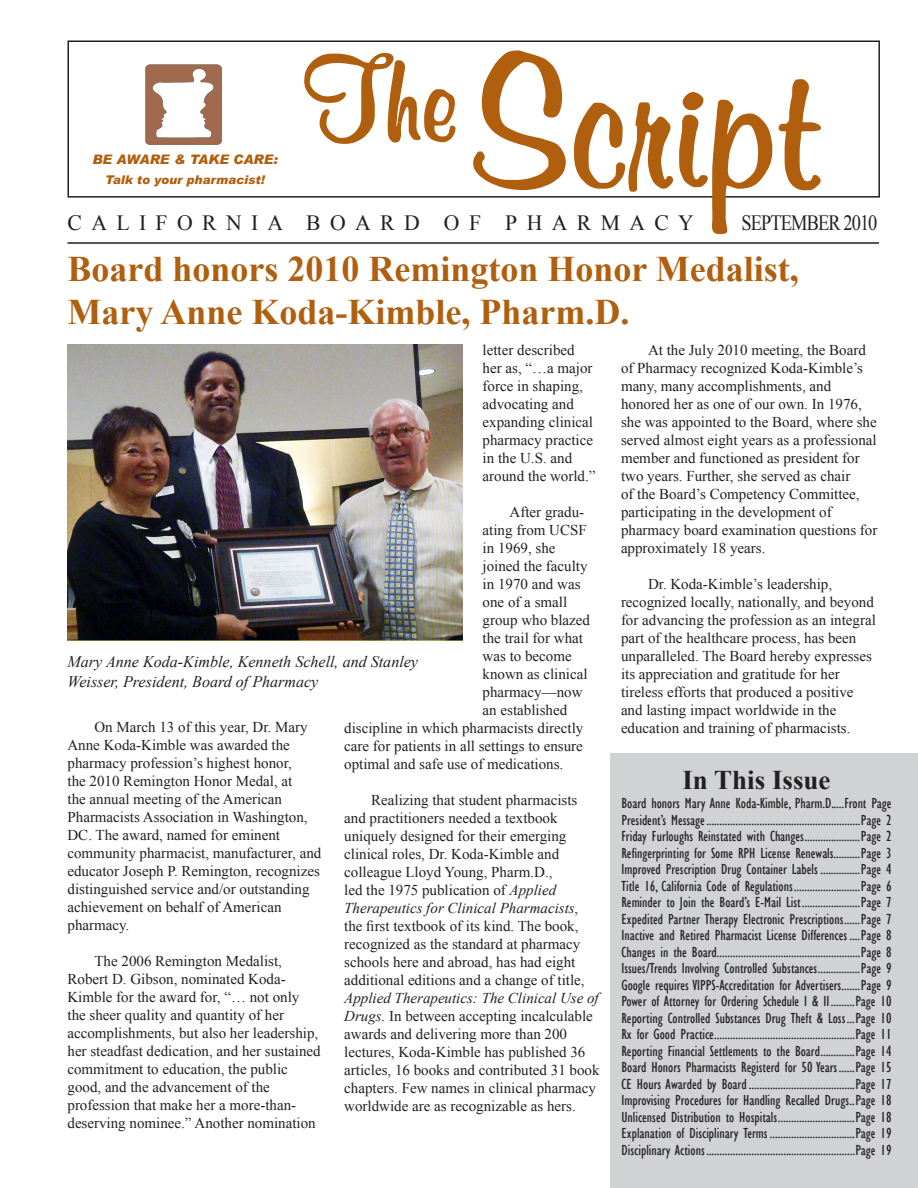
<style>
.page{position:relative;width:918px;height:1188px;background:#fff}
.page>*{position:absolute;margin:0;border:0;box-sizing:border-box;transform-origin:0 0}
.t1{font:700 36px/43.2px "Times New Roman";color:#b05f0f}
.t2{font:700 27px "Times New Roman";color:#231f20}
.t3{font:21.75px "Times New Roman";letter-spacing:.43em;color:#231f20}
.t4{font:21.75px "Times New Roman";letter-spacing:-.05em;color:#231f20;scale:.85 1}
.t5{font:italic 16.05px/19.4px "Times New Roman";color:#231f20}
.t6{font:15px/18px "Times New Roman";color:#231f20}
.t7{font:condensed 15px/16.5px "Gill Sans";color:#231f20}
.t8{font:italic 900 13.2px "Arial";color:#b05f0f}
.t9{font:italic 900 12px "Arial";color:#b05f0f}
.s1{font-style:italic}
</style>
<div class="page">
<div style="left:68px;top:40px;width:812px;height:158px;border:2px solid #231f20"></div>
<hr style="left:68px;top:242px;width:811px;height:2px;background:#231f20">
<svg style="left:778px;top:79px;width:43px;height:112px"></svg>
<svg style="left:574px;top:92px;width:198px;height:142px"></svg>
<svg style="left:473px;top:50px;width:93px;height:140px"></svg>
<svg style="left:304px;top:53px;width:152px;height:91px"></svg>
<div style="left:610px;top:754px;width:308px;height:434px;background:#d1d2d4"></div>
<img style="left:146px;top:65px;width:76px;height:80px">
<img style="left:68px;top:344px;width:394px;height:297px">
<p class="t8" style="left:92px;top:152px;width:187px">BE AWARE &amp; TAKE CARE:</p>
<p class="t9" style="left:105px;top:172px;width:161px">Talk to your pharmacist!</p>
<p class="t3" style="left:68px;top:208px;width:628px">CALIFORNIA BOARD OF PHARMACY</p>
<p class="t4" style="left:742px;top:208px;width:161px">SEPTEMBER 2010</p>
<p class="t1" style="left:68px;top:246px;width:733px">Board honors 2010 Remington Honor Medalist,<br>Mary Anne Koda-Kimble, Pharm.D.</p>
<p class="t6" style="left:483px;top:340px;width:114px">letter described her as, “…a major force in shaping, advocating and expanding clinical pharmacy practice in the U.S. and around the world.”</p>
<p class="t6" style="left:510px;top:502px;width:76px">After gradu-</p>
<p class="t6" style="left:483px;top:520px;width:106px">ating from UCSF</p>
<p class="t6" style="left:483px;top:538px;width:74px">in 1969, she</p>
<p class="t6" style="left:483px;top:556px;width:106px">joined the faculty</p>
<p class="t6" style="left:483px;top:574px;width:99px">in 1970 and was</p>
<p class="t6" style="left:483px;top:592px;width:86px">one of a small</p>
<p class="t6" style="left:483px;top:610px;width:109px">group who blazed</p>
<p class="t6" style="left:483px;top:628px;width:102px">the trail for what</p>
<p class="t6" style="left:483px;top:646px;width:91px">was to become</p>
<p class="t6" style="left:483px;top:664px;width:106px">known as clinical</p>
<p class="t6" style="left:483px;top:682px;width:101px">pharmacy—now</p>
<p class="t6" style="left:483px;top:700px;width:86px">an established</p>
<p class="t6" style="left:344px;top:718px;width:241px">discipline in which pharmacists directly</p>
<p class="t6" style="left:344px;top:736px;width:240px">care for patients in all settings to ensure</p>
<p class="t6" style="left:344px;top:754px;width:221px">optimal and safe use of medications.</p>
<p class="t6" style="left:344px;top:790px;width:257px;text-indent:27px">Realizing that student pharmacists and practitioners needed a textbook uniquely designed for their emerging clinical roles, Dr. Koda-Kimble and colleague Lloyd Young, Pharm.D.,<br>led the 1975 publication of <span class="s1">Applied Therapeutics for Clinical Pharmacists</span>, the first textbook of its kind. The book, recognized as the standard at pharmacy schools here and abroad, has had eight additional editions and a change of title, <span class="s1">Applied Therapeutics: The Clinical Use of Drugs.</span> In between accepting incalculable awards and delivering more than 200 lectures, Koda-Kimble has published 36 articles, 16 books and contributed 31 book chapters. Few names in clinical pharmacy worldwide are as recognizable as hers.</p>
<p class="t5" style="left:68px;top:652px;width:352px">Mary Anne Koda-Kimble, Kenneth Schell, and Stanley<br>Weisser, President, Board of Pharmacy</p>
<p class="t6" style="left:68px;top:718px;width:255px;text-indent:27px">On March 13 of this year, Dr. Mary Anne Koda-Kimble was awarded the pharmacy profession’s highest honor,<br>the 2010 Remington Honor Medal, at<br>the annual meeting of the American Pharmacists Association in Washington, DC. The award, named for eminent community pharmacist, manufacturer, and educator Joseph P. Remington, recognizes distinguished service and/or outstanding achievement on behalf of American pharmacy.</p>
<p class="t6" style="left:68px;top:952px;width:255px;text-indent:27px">The 2006 Remington Medalist, Robert D. Gibson, nominated Koda-Kimble for the award for, “… not only the sheer quality and quantity of her accomplishments, but also her leadership, her steadfast dedication, and her sustained commitment to education, the public good, and the advancement of the profession that make her a more-than&shy;deserving nominee.” Another nomination</p>
<p class="t6" style="left:621px;top:340px;width:258px;text-indent:27px">At the July 2010 meeting, the Board of Pharmacy recognized Koda-Kimble’s many, many accomplishments, and honored her as one of our own. In 1976, she was appointed to the Board, where she served almost eight years as a professional member and functioned as president for two years. Further, she served as chair<br>of the Board’s Competency Committee, participating in the development of pharmacy board examination questions for approximately 18 years.</p>
<p class="t6" style="left:621px;top:574px;width:256px;text-indent:27px">Dr. Koda-Kimble’s leadership, recognized locally, nationally, and beyond for advancing the profession as an integral part of the healthcare process, has been unparalleled. The Board hereby expresses its appreciation and gratitude for her tireless efforts that produced a positive and lasting impact worldwide in the education and training of pharmacists.</p>
<p class="t2" style="left:682px;top:761px;width:150px">In This Issue</p>
<p class="t7" style="left:622px;top:795px;width:271px">Board honors Mary Anne Koda-Kimble, Pharm.D.....Front Page</p>
<p class="t7" style="left:622px;top:812px;width:271px">President’s Message..........................................................Page 2<br>Friday Furloughs Reinstated with Changes.....................Page 2</p>
<p class="t7" style="left:622px;top:845px;width:271px">Refingerprinting for Some RPH License Renewals..........Page 3<br>Improved Prescription Drug Container Labels ...............Page 4</p>
<p class="t7" style="left:622px;top:878px;width:271px">Title 16, California Code of Regulations.........................Page 6</p>
<p class="t7" style="left:622px;top:894px;width:271px">Reminder to Join the Board’s E-Mail List......................Page 7</p>
<p class="t7" style="left:622px;top:911px;width:271px">Expedited Partner Therapy Electronic Prescriptions......Page 7<br>Inactive and Retired Pharmacist License Differences ....Page 8</p>
<p class="t7" style="left:622px;top:944px;width:271px">Changes in the Board......................................................Page 8</p>
<p class="t7" style="left:622px;top:960px;width:271px">Issues/Trends Involving Controlled Substances................Page 9</p>
<p class="t7" style="left:622px;top:977px;width:271px">Google requires VIPPS-Accreditation for Advertisers.......Page 9</p>
<p class="t7" style="left:622px;top:993px;width:271px">Power of Attorney for Ordering Schedule I &amp; II.........Page 10</p>
<p class="t7" style="left:622px;top:1010px;width:271px">Reporting Controlled Substances Drug Theft &amp; Loss...Page 10</p>
<p class="t7" style="left:622px;top:1026px;width:271px">Rx for Good Practice.....................................................Page 11</p>
<p class="t7" style="left:622px;top:1043px;width:271px">Reporting Financial Settlements to the Board.............Page 14</p>
<p class="t7" style="left:622px;top:1059px;width:271px">Board Honors Pharmacists Registerd for 50 Years......Page 15</p>
<p class="t7" style="left:622px;top:1076px;width:271px">CE Hours Awarded by Board........................................Page 17</p>
<p class="t7" style="left:622px;top:1092px;width:271px">Improvising Procedures for Handling Recalled Drugs..Page 18</p>
<p class="t7" style="left:622px;top:1109px;width:271px">Unlicensed Distribution to Hospitals.............................Page 18</p>
<p class="t7" style="left:622px;top:1125px;width:271px">Explanation of Disciplinary Terms ................................Page 19</p>
<p class="t7" style="left:622px;top:1142px;width:271px">Disciplinary Actions........................................................Page 19</p>
</div>
